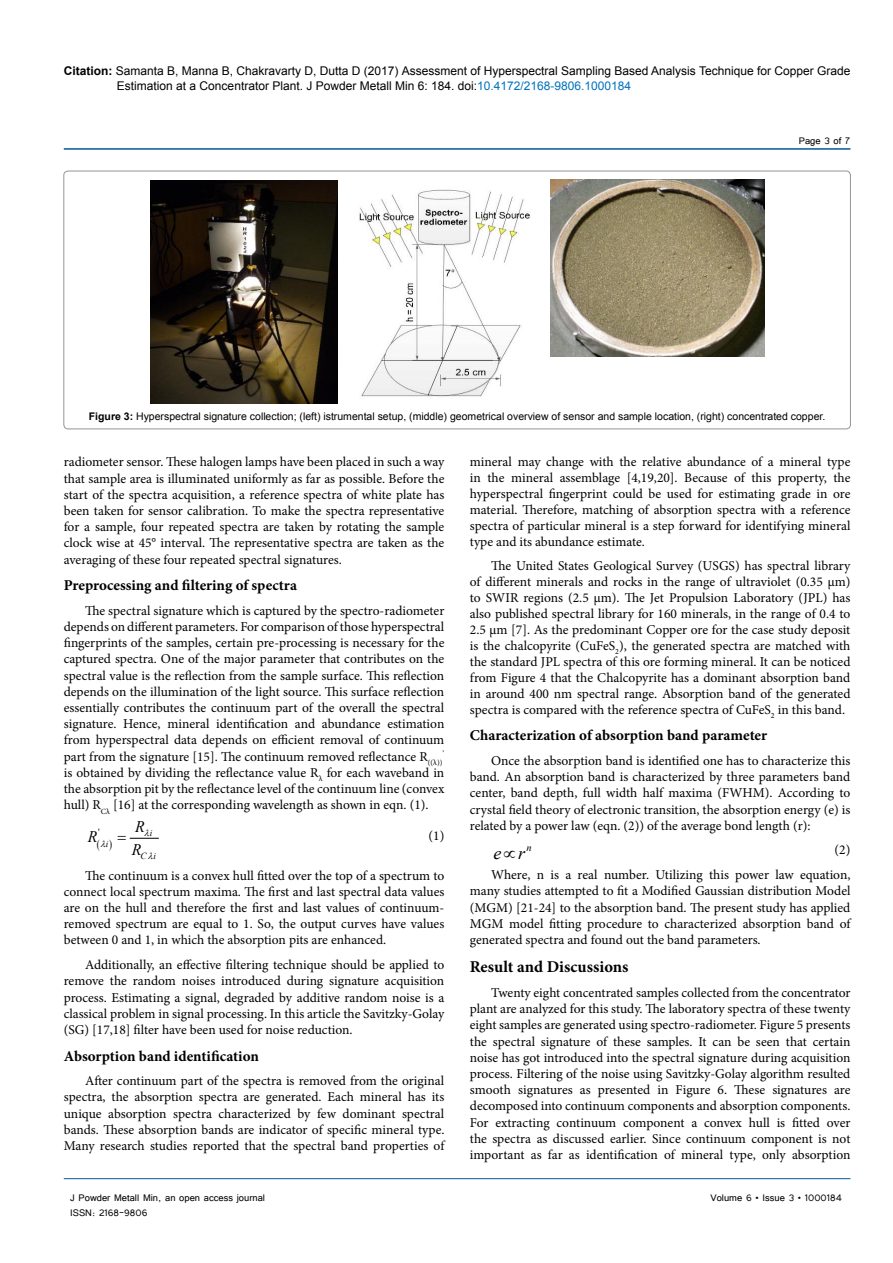
<style>
.page{position:relative;width:893px;height:1263px;background:#fff}
.page>*{position:absolute;margin:0;border:0;box-sizing:border-box;transform-origin:0 0}
.t1{font:italic 17.55px "Times New Roman";color:#000}
.t2{font:700 16.5px "Minion Pro";color:#000}
.t3{font:italic 16.2px "Times New Roman";color:#000}
.t4{font:700 15px "Minion Pro";color:#000}
.t5{font:13.5px/16.2px "Minion Pro";color:#000;text-align:justify}
.t6{font:12px/14.4px "Arial";color:#000}
.t7{font:12px "Tunga";color:#000}
.t8{font:10.5px "Arial";color:#000}
.t9{font:italic 10.2px "Times New Roman";color:#000}
.t10{font:italic 9.3px "Times New Roman";color:#000}
.t11{font:9.3px "Times New Roman";color:#000}
.t12{font:7.8px "Minion Pro";color:#000}
.s1{font-weight:700}
.s2{color:#0072bc}
</style>
<div class="page">
<hr style="left:64px;top:148px;width:786px;height:2px;background:#005a96">
<hr style="left:64px;top:1178px;width:786px;height:1px;background:#005a96">
<div style="left:64px;top:171px;width:786px;height:258px;border:1px solid #939598;border-radius:4px"></div>
<img style="left:150px;top:180px;width:187px;height:223px">
<img style="left:359px;top:189px;width:171px;height:208px">
<img style="left:550px;top:180px;width:214px;height:176px">
<svg style="left:129px;top:837px;width:29px;height:2px"></svg>
<p class="t6" style="left:117px;top:64px;width:735px;text-indent:-53px"><span class="s1">Citation:</span> Samanta B, Manna B, Chakravarty D, Dutta D (2017) Assessment of Hyperspectral Sampling Based Analysis Technique for Copper Grade<br>Estimation at a Concentrator Plant. J Powder Metall Min 6: 184. doi:<span class="s2">10.4172/2168-9806.1000184</span></p>
<p class="t7" style="left:799px;top:133px;width:53px">Page 3 of 7</p>
<p class="t8" style="left:89px;top:410px;width:738px"><span class="s1">Figure 3:</span> Hyperspectral signature collection; (left) istrumental setup, (middle) geometrical overview of sensor and sample location, (right) concentrated copper.</p>
<p class="t5" style="left:64px;top:454px;width:382px">radiometer sensor. These halogen lamps have been placed in such a way that sample area is illuminated uniformly as far as possible. Before the start of the spectra acquisition, a reference spectra of white plate has been taken for sensor calibration. To make the spectra representative for a sample, four repeated spectra are taken by rotating the sample clock wise at 45° interval. The representative spectra are taken as the averaging of these four repeated spectral signatures.</p>
<p class="t4" style="left:64px;top:575px;width:235px">Preprocessing and filtering of spectra</p>
<p class="t5" style="left:64px;top:602px;width:382px;text-indent:21px">The spectral signature which is captured by the spectro-radiometer depends on different parameters. For comparison of those hyperspectral fingerprints of the samples, certain pre-processing is necessary for the captured spectra. One of the major parameter that contributes on the spectral value is the reflection from the sample surface. This reflection depends on the illumination of the light source. This surface reflection essentially contributes the continuum part of the overall the spectral signature. Hence, mineral identification and abundance estimation from hyperspectral data depends on efficient removal of continuum part from the signature [15]. The continuum removed reflectance R<sub>((λ))</sub></p>
<p class="t12" style="left:443px;top:748px;width:3px">’</p>
<p class="t5" style="left:64px;top:764px;width:382px">is obtained by dividing the reflectance value R<sub>λ</sub> for each waveband in the absorption pit by the reflectance level of the continuum line (convex hull) R<sub>Cλ</sub> [16] at the corresponding wavelength as shown in eqn. (1).</p>
<p class="t11" style="left:98px;top:826px;width:3px">'</p>
<p class="t10" style="left:150px;top:827px;width:4px">i</p>
<p class="t10" style="left:106px;top:838px;width:4px">i</p>
<p class="t10" style="left:141px;top:850px;width:17px">C i</p>
<p class="t3" style="left:135px;top:815px;width:11px">R</p>
<p class="t5" style="left:428px;top:828px;width:17px">(1)</p>
<p class="t5" style="left:64px;top:867px;width:382px;text-indent:21px">The continuum is a convex hull fitted over the top of a spectrum to connect local spectrum maxima. The first and last spectral data values are on the hull and therefore the first and last values of continuum&shy;removed spectrum are equal to 1. So, the output curves have values between 0 and 1, in which the absorption pits are enhanced.</p>
<p class="t5" style="left:64px;top:957px;width:382px;text-indent:21px">Additionally, an effective filtering technique should be applied to remove the random noises introduced during signature acquisition process. Estimating a signal, degraded by additive random noise is a classical problem in signal processing. In this article the Savitzky-Golay (SG) [17,18] filter have been used for noise reduction.</p>
<p class="t4" style="left:64px;top:1045px;width:197px">Absorption band identification</p>
<p class="t5" style="left:64px;top:1073px;width:382px;text-indent:21px">After continuum part of the spectra is removed from the original spectra, the absorption spectra are generated. Each mineral has its unique absorption spectra characterized by few dominant spectral bands. These absorption bands are indicator of specific mineral type.<br>Many research studies reported that the spectral band properties of</p>
<p class="t3" style="left:88px;top:826px;width:11px">R</p>
<p class="t3" style="left:132px;top:838px;width:11px">R</p>
<p class="t5" style="left:470px;top:454px;width:382px">mineral may change with the relative abundance of a mineral type in the mineral assemblage [4,19,20]. Because of this property, the hyperspectral fingerprint could be used for estimating grade in ore material. Therefore, matching of absorption spectra with a reference spectra of particular mineral is a step forward for identifying mineral type and its abundance estimate.</p>
<p class="t5" style="left:470px;top:558px;width:382px;text-indent:21px">The United States Geological Survey (USGS) has spectral library of different minerals and rocks in the range of ultraviolet (0.35 µm) to SWIR regions (2.5 µm). The Jet Propulsion Laboratory (JPL) has also published spectral library for 160 minerals, in the range of 0.4 to 2.5 µm [7]. As the predominant Copper ore for the case study deposit is the chalcopyrite (CuFeS<sub>2</sub>), the generated spectra are matched with the standard JPL spectra of this ore forming mineral. It can be noticed from Figure 4 that the Chalcopyrite has a dominant absorption band in around 400 nm spectral range. Absorption band of the generated spectra is compared with the reference spectra of CuFeS<sub>2</sub> in this band.</p>
<p class="t4" style="left:470px;top:725px;width:299px">Characterization of absorption band parameter</p>
<p class="t5" style="left:470px;top:753px;width:382px;text-indent:21px">Once the absorption band is identified one has to characterize this band. An absorption band is characterized by three parameters band center, band depth, full width half maxima (FWHM). According to crystal field theory of electronic transition, the absorption energy (e) is related by a power law (eqn. (2)) of the average bond length (r):</p>
<p class="t9" style="left:527px;top:841px;width:7px">n</p>
<p class="t1" style="left:494px;top:841px;width:33px">e r</p>
<p class="t5" style="left:491px;top:838px;width:361px;line-height:24.8px;text-align:right">(2)<br>Where, n is a real number. Utilizing this power law equation,</p>
<p class="t5" style="left:470px;top:883px;width:382px">many studies attempted to fit a Modified Gaussian distribution Model (MGM) [21-24] to the absorption band. The present study has applied MGM model fitting procedure to characterized absorption band of generated spectra and found out the band parameters.</p>
<p class="t2" style="left:470px;top:955px;width:160px">Result and Discussions</p>
<p class="t5" style="left:470px;top:985px;width:382px;text-indent:21px">Twenty eight concentrated samples collected from the concentrator plant are analyzed for this study. The laboratory spectra of these twenty eight samples are generated using spectro-radiometer. Figure 5 presents the spectral signature of these samples. It can be seen that certain noise has got introduced into the spectral signature during acquisition process. Filtering of the noise using Savitzky-Golay algorithm resulted smooth signatures as presented in Figure 6. These signatures are decomposed into continuum components and absorption components.<br>For extracting continuum component a convex hull is fitted over the spectra as discussed earlier. Since continuum component is not important as far as identification of mineral type, only absorption</p>
<p class="t7" style="left:70px;top:1190px;width:196px">J Powder Metall Min, an open access journal</p>
<p class="t7" style="left:710px;top:1190px;width:133px">Volume 6 • Issue 3 • 1000184</p>
<p class="t7" style="left:70px;top:1204px;width:79px">ISSN: 2168-9806</p>
</div>
